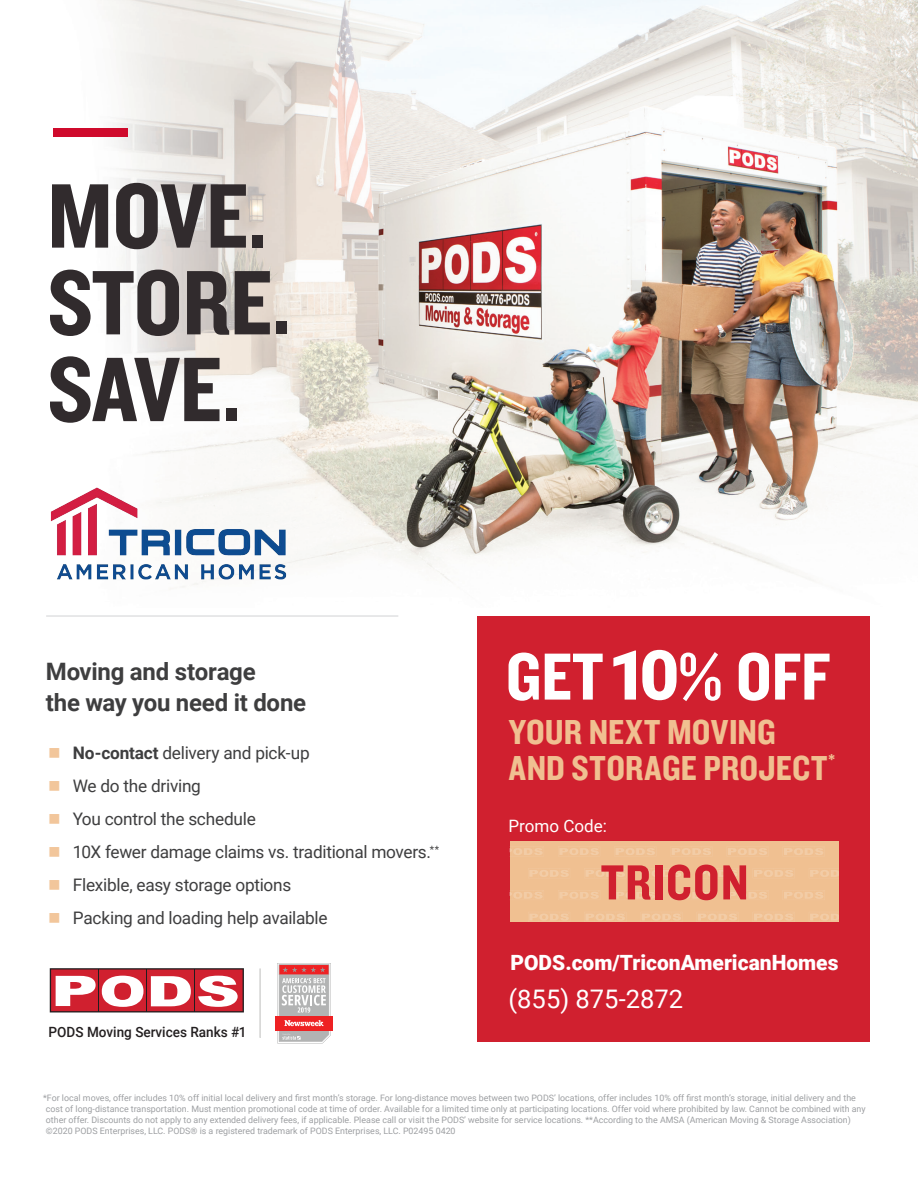
<style>
.page{position:relative;width:918px;height:1188px;background:#fff}
.page>*{position:absolute;margin:0;border:0;box-sizing:border-box;transform-origin:0 0}
.t1{font:94.95px/86.7px "Knockout HTF50 Welterweight";letter-spacing:-.01em;color:#312b2d}
.t2{font:69px "Knockout HTF50 Welterweight";color:#fff}
.t3{font:51.15px "Knockout HTF50 Welterweight";letter-spacing:.025em;color:#d0202f}
.t4{font:36px/36px "Knockout HTF50 Welterweight";letter-spacing:.005em;color:#f0c091}
.t5{font:25.5px "Roboto";color:#fff}
.t6{font:700 24px/31.7px "Roboto";letter-spacing:-.01em;color:#3e3e3f}
.t7{font:900 21px "Roboto";color:#fff}
.t8{font:17.25px "Roboto";letter-spacing:-.015em;color:#3e3e3f}
.t9{font:17.1px "Roboto";color:#fff}
.t10{font:500 14.1px "Roboto";color:#231f20;scale:.96 1}
.t11{font:8.85px/11.1px "Roboto";color:#9d9fa2}
.s1{color:#cf0a2c}
.s2{font-weight:700}
.s3{font-family:"Roboto";font-weight:900}
</style>
<div class="page">
<div style="left:477px;top:616px;width:393px;height:426px;background:#d0202f"></div>
<img style="left:46px;top:0;width:872px;height:616px">
<div style="left:510px;top:841px;width:328px;height:81px;background:#f0c091"></div>
<svg style="left:698px;top:870px;width:39px;height:7px"></svg>
<svg style="left:810px;top:870px;width:28px;height:7px"></svg>
<svg style="left:586px;top:870px;width:39px;height:7px"></svg>
<svg style="left:642px;top:870px;width:39px;height:7px"></svg>
<svg style="left:754px;top:870px;width:39px;height:7px"></svg>
<svg style="left:529px;top:870px;width:40px;height:7px"></svg>
<svg style="left:698px;top:914px;width:39px;height:7px"></svg>
<svg style="left:810px;top:914px;width:28px;height:7px"></svg>
<svg style="left:586px;top:914px;width:39px;height:7px"></svg>
<svg style="left:642px;top:914px;width:39px;height:7px"></svg>
<svg style="left:754px;top:914px;width:39px;height:7px"></svg>
<svg style="left:529px;top:914px;width:40px;height:7px"></svg>
<svg style="left:672px;top:848px;width:39px;height:7px"></svg>
<svg style="left:784px;top:848px;width:39px;height:7px"></svg>
<svg style="left:559px;top:848px;width:40px;height:7px"></svg>
<svg style="left:616px;top:848px;width:39px;height:7px"></svg>
<svg style="left:728px;top:848px;width:39px;height:7px"></svg>
<svg style="left:510px;top:848px;width:33px;height:7px"></svg>
<svg style="left:672px;top:892px;width:39px;height:7px"></svg>
<svg style="left:784px;top:892px;width:39px;height:7px"></svg>
<svg style="left:559px;top:892px;width:40px;height:7px"></svg>
<svg style="left:616px;top:892px;width:39px;height:7px"></svg>
<svg style="left:728px;top:892px;width:39px;height:7px"></svg>
<svg style="left:510px;top:892px;width:33px;height:7px"></svg>
<div style="left:275px;top:1016px;width:58px;height:14px;background:#ee2123"></div>
<svg style="left:277px;top:963px;width:54px;height:80px"></svg>
<svg style="left:50px;top:968px;width:194px;height:44px"></svg>
<hr style="left:99px;top:969px;width:1px;height:43px;background:#211d1f">
<hr style="left:146px;top:969px;width:1px;height:43px;background:#211d1f">
<hr style="left:194px;top:969px;width:1px;height:43px;background:#211d1f">
<div style="left:260px;top:969px;width:1px;height:69px;border:1px solid #d9d9d8"></div>
<hr style="left:46px;top:616px;width:352px;height:1px;background:#d1d2d4">
<img style="left:46px;top:487px;width:285px;height:103px">
<p class="t1" style="left:47px;top:89px;width:246px"><span class="s1">——<br></span>MOVE.<br>STORE.<br>SAVE.</p>
<p class="t6" style="left:46px;top:655px;width:262px">Moving and storage<br>the way you need it done</p>
<p class="t8" style="left:73px;top:741px;width:238px"><span class="s2">No-contact</span> delivery and pick-up</p>
<p class="t8" style="left:73px;top:774px;width:130px">We do the driving</p>
<p class="t8" style="left:73px;top:807px;width:184px">You control the schedule</p>
<p class="t8" style="left:73px;top:840px;width:368px">10X fewer damage claims vs. traditional movers.<sup>**</sup></p>
<p class="t8" style="left:73px;top:873px;width:220px">Flexible, easy storage options</p>
<p class="t8" style="left:73px;top:906px;width:256px">Packing and loading help available</p>
<h3 class="t10" style="left:49px;top:1022px;width:208px">PODS Moving Services Ranks #1</h3>
<p class="t2" style="left:506px;top:641px;width:326px">GET <span class="s3">10</span>% OFF</p>
<p class="t4" style="left:509px;top:715px;width:328px">YOUR NEXT MOVING<br>AND STORAGE PROJECT<sup>*</sup></p>
<p class="t9" style="left:508px;top:814px;width:100px">Promo Code:</p>
<p class="t3" style="left:601px;top:856px;width:149px">TRICON</p>
<p class="t7" style="left:510px;top:948px;width:330px">PODS.com/TriconAmericanHomes</p>
<p class="t5" style="left:509px;top:981px;width:176px">(855) 875-2872</p>
<p class="t11" style="left:46px;top:1092px;width:821px;text-indent:-3px">*For local moves, offer includes 10% off initial local delivery and first month’s storage. For long-distance moves between two PODS’ locations, offer includes 10% off first month’s storage, initial delivery and the cost of long-distance transportation. Must mention promotional code at time of order. Available for a limited time only at participating locations. Offer void where prohibited by law. Cannot be combined with any other offer. Discounts do not apply to any extended delivery fees, if applicable. Please call or visit the PODS’ website for service locations. **According to the AMSA (American Moving &amp; Storage Association) ©️2020 PODS Enterprises, LLC. PODS®️ is a registered trademark of PODS Enterprises, LLC. P02495 0420</p>
</div>
